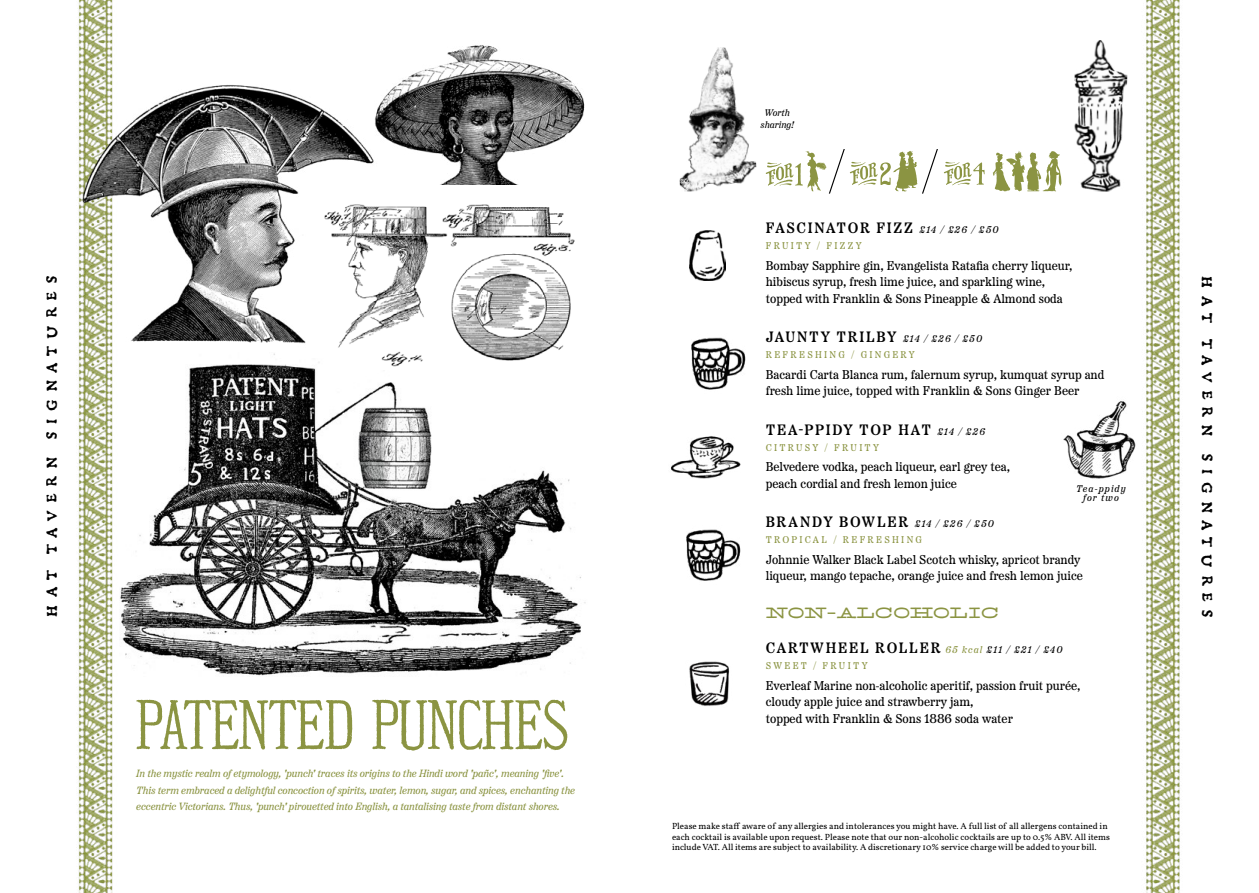
<style>
.page{position:relative;width:1259px;height:893px;background:#fff}
.page>*{position:absolute;margin:0;border:0;box-sizing:border-box;transform-origin:0 0}
.t1{font:81.15px "Rudyard WF";letter-spacing:-.035em;color:#8b9442}
.t2{font:25.95px "Gryphius MVB SC";letter-spacing:.19em;color:#000}
.t3{font:18.75px "Gano Extended WF";color:#8b9442}
.t4{font:600 15px "Etna";letter-spacing:.11em;color:#000}
.t5{font:12.75px/16.5px "Etna";color:#000}
.t6{font:italic 10.5px/16.5px "Etna";letter-spacing:-.01em;color:#8b9442}
.t7{font:9.75px "Etna";letter-spacing:.225em;color:#8b9442}
.t8{font:italic 9.75px/9px "Etna";letter-spacing:.105em;color:#000;text-align:center}
.t9{font:italic 9.6px/12.3px "Etna";color:#000;text-align:center}
.t10{font:9px/10.5px "Vollkorn";color:#000}
.s1{font-weight:400;font-style:italic;font-size:9.75px}
.s2{font-weight:400;font-style:italic;font-size:9.75px;color:#8b9442}
</style>
<div class="page">
<img style="left:78px;top:0;width:440px;height:893px">
<img style="left:701px;top:0;width:479px;height:893px">
<img style="left:378px;top:201px;width:197px;height:151px">
<img style="left:375px;top:40px;width:210px;height:144px">
<img style="left:95px;top:352px;width:491px;height:336px">
<img style="left:1071px;top:40px;width:57px;height:152px">
<svg style="left:992px;top:151px;width:69px;height:40px"></svg>
<svg style="left:944px;top:162px;width:40px;height:23px"></svg>
<svg style="left:766px;top:149px;width:172px;height:45px"></svg>
<img style="left:689px;top:231px;width:36px;height:50px">
<img style="left:691px;top:322px;width:60px;height:82px">
<img style="left:686px;top:513px;width:60px;height:82px">
<img style="left:689px;top:648px;width:51px;height:74px">
<img style="left:671px;top:431px;width:75px;height:54px">
<img style="left:1061px;top:397px;width:78px;height:85px">
<img style="left:679px;top:46px;width:78px;height:146px">
<img style="left:78px;top:78px;width:300px;height:274px">
<p class="t9" style="left:760px;top:106px;width:35px">Worth sharing!</p>
<p class="t4" style="left:766px;top:216px;width:234px">FASCINATOR FIZZ <span class="s1">£14 / £26 / £50</span></p>
<p class="t7" style="left:766px;top:238px;width:97px">FRUITY / FIZZY</p>
<p class="t5" style="left:766px;top:256px;width:308px">Bombay Sapphire gin, Evangelista Ratafia cherry liqueur, hibiscus syrup, fresh lime juice, and sparkling wine, topped with Franklin &amp; Sons Pineapple &amp; Almond soda</p>
<p class="t4" style="left:766px;top:325px;width:218px">JAUNTY TRILBY <span class="s1">£14 / £26 / £50</span></p>
<p class="t7" style="left:766px;top:347px;width:150px">REFRESHING / GINGERY</p>
<p class="t5" style="left:766px;top:365px;width:340px">Bacardi Carta Blanca rum, falernum syrup, kumquat syrup and fresh lime juice, topped with Franklin &amp; Sons Ginger Beer</p>
<p class="t4" style="left:766px;top:418px;width:221px">TEA-PPIDY TOP HAT <span class="s1">£14 / £26</span></p>
<p class="t7" style="left:766px;top:440px;width:115px">CITRUSY / FRUITY</p>
<p class="t5" style="left:766px;top:458px;width:246px">Belvedere vodka, peach liqueur, earl grey tea, peach cordial and fresh lemon juice</p>
<p class="t4" style="left:766px;top:510px;width:230px">BRANDY BOWLER <span class="s1">£14 / £26 / £50</span></p>
<p class="t7" style="left:766px;top:532px;width:158px">TROPICAL / REFRESHING</p>
<p class="t5" style="left:766px;top:550px;width:319px">Johnnie Walker Black Label Scotch whisky, apricot brandy liqueur, mango tepache, orange juice and fresh lemon juice</p>
<h3 class="t3" style="left:766px;top:603px;width:235px">Non-alcoholic</h3>
<p class="t4" style="left:766px;top:636px;width:298px">CARTWHEEL ROLLER <span class="s2">65 kcal</span> <span class="s1">£11 / £21 / £40</span></p>
<p class="t7" style="left:766px;top:658px;width:103px">SWEET / FRUITY</p>
<p class="t5" style="left:766px;top:676px;width:316px">Everleaf Marine non-alcoholic aperitif, passion fruit purée, cloudy apple juice and strawberry jam,<br>topped with Franklin &amp; Sons 1886 soda water</p>
<h2 class="t2" style="left:35px;top:619px;width:346px;rotate:-90deg">hat tavern signatures</h2>
<h2 class="t2" style="left:1223px;top:274px;width:346px;rotate:90deg">hat tavern signatures</h2>
<p class="t8" style="left:1076px;top:484px;width:51px">Tea-ppidy for two</p>
<h1 class="t1" style="left:134px;top:688px;width:436px">PATENTED PUNCHES</h1>
<p class="t6" style="left:136px;top:765px;width:440px">In the mystic realm of etymology, 'punch' traces its origins to the Hindi word 'pañc', meaning 'five'.<br>This term embraced a delightful concoction of spirits, water, lemon, sugar, and spices, enchanting the eccentric Victorians. Thus, 'punch' pirouetted into English, a tantalising taste from distant shores.</p>
<p class="t10" style="left:672px;top:821px;width:439px">Please make staff aware of any allergies and intolerances you might have. A full list of all allergens contained in each cocktail is available upon request. Please note that our non-alcoholic cocktails are up to 0.5% ABV. All items include VAT. All items are subject to availability. A discretionary 10% service charge will be added to your bill.</p>
</div>
